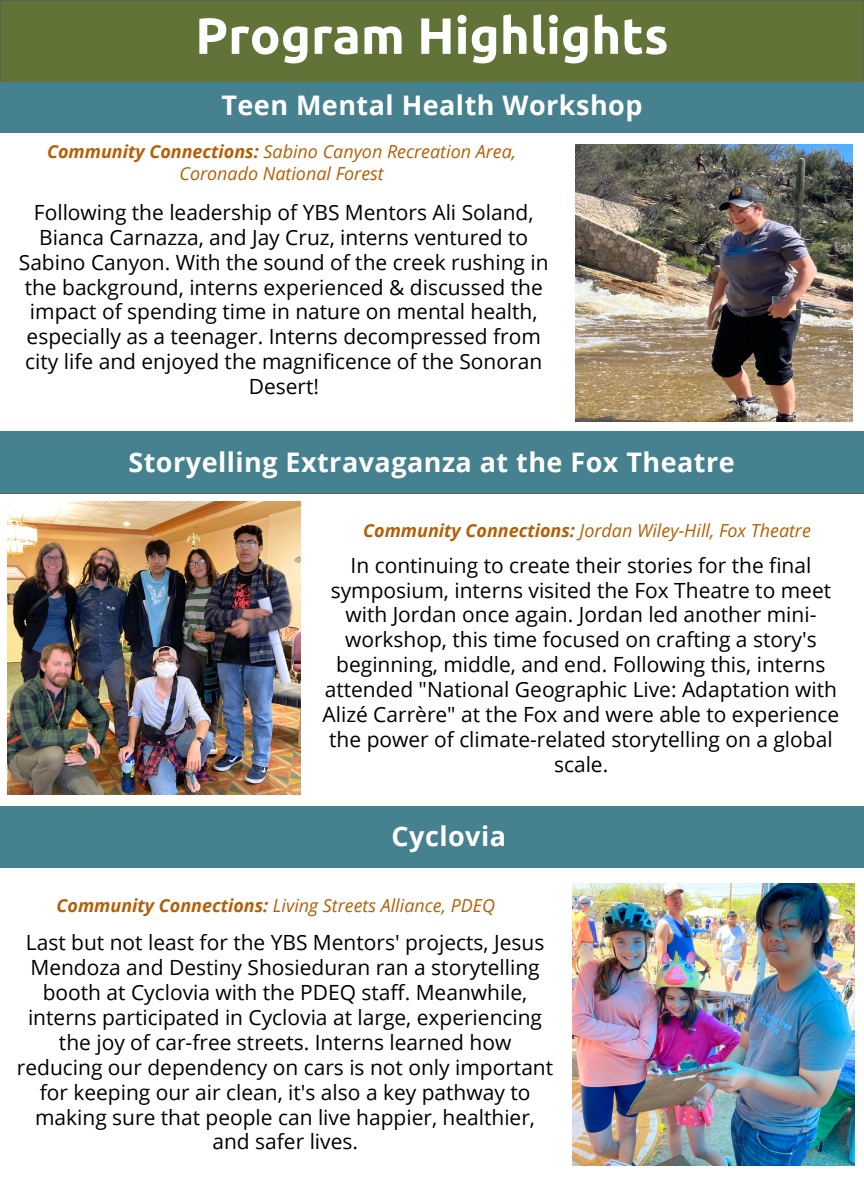
<style>
.page{position:relative;width:864px;height:1188px;background:#fff}
.page>*{position:absolute;margin:0;border:0;box-sizing:border-box;transform-origin:0 0}
.t1{font:700 51px "Ubuntu";color:#fff}
.t2{font:700 27px "Open Sans";letter-spacing:.015em;color:#fff}
.t3{font:21px/24.9px "Open Sans";color:#000;text-align:center}
.t4{font:italic 18px/21.3px "Open Sans";color:#b45f06;text-align:center}
.t5{font:700 18px "Open Sans";color:#fff}
.s1{font-weight:700}
</style>
<div class="page">
<div style="left:0;top:82px;width:864px;height:51px;background:#45818e"></div>
<div style="left:0;top:806px;width:864px;height:62px;background:#45818e"></div>
<div style="left:0;top:431px;width:864px;height:62px;background:#45818e"></div>
<div style="left:0;top:0;width:864px;height:82px;background:#627338"></div>
<img style="left:576px;top:144px;width:276px;height:277px">
<img style="left:8px;top:502px;width:293px;height:292px">
<img style="left:573px;top:883px;width:282px;height:282px">
<p class="t1" style="left:195px;top:6px;width:475px">Program Highlights</p>
<p class="t5" style="left:528px;top:32px;width:271px">second day of their internship</p>
<p class="t2" style="left:221px;top:86px;width:423px">Teen Mental Health Workshop</p>
<p class="t4" style="left:47px;top:141px;width:471px"><span class="s1">Community Connections:</span> Sabino Canyon Recreation Area,<br>Coronado National Forest</p>
<p class="t3" style="left:19px;top:199px;width:531px">Following the leadership of YBS Mentors Ali Soland, Bianca Carnazza, and Jay Cruz, interns ventured to Sabino Canyon. With the sound of the creek rushing in the background, interns experienced &amp; discussed the impact of spending time in nature on mental health, especially as a teenager. Interns decompressed from city life and enjoyed the magnificence of the Sonoran Desert!</p>
<p class="t2" style="left:129px;top:444px;width:608px">Storyelling Extravaganza at the Fox Theatre</p>
<p class="t4" style="left:363px;top:520px;width:449px"><span class="s1">Community Connections:</span> Jordan Wiley-Hill, Fox Theatre</p>
<p class="t3" style="left:323px;top:552px;width:518px">In continuing to create their stories for the final symposium, interns visited the Fox Theatre to meet with Jordan once again. Jordan led another mini&shy;workshop, this time focused on crafting a story's beginning, middle, and end. Following this, interns attended "National Geographic Live: Adaptation with Alizé Carrère" at the Fox and were able to experience the power of climate-related storytelling on a global scale.</p>
<p class="t2" style="left:392px;top:817px;width:116px">Cyclovia</p>
<p class="t4" style="left:57px;top:895px;width:440px"><span class="s1">Community Connections:</span> Living Streets Alliance, PDEQ</p>
<p class="t3" style="left:17px;top:930px;width:538px">Last but not least for the YBS Mentors' projects, Jesus Mendoza and Destiny Shosieduran ran a storytelling booth at Cyclovia with the PDEQ staff. Meanwhile, interns participated in Cyclovia at large, experiencing the joy of car-free streets. Interns learned how reducing our dependency on cars is not only important for keeping our air clean, it's also a key pathway to making sure that people can live happier, healthier, and safer lives.</p>
</div>
